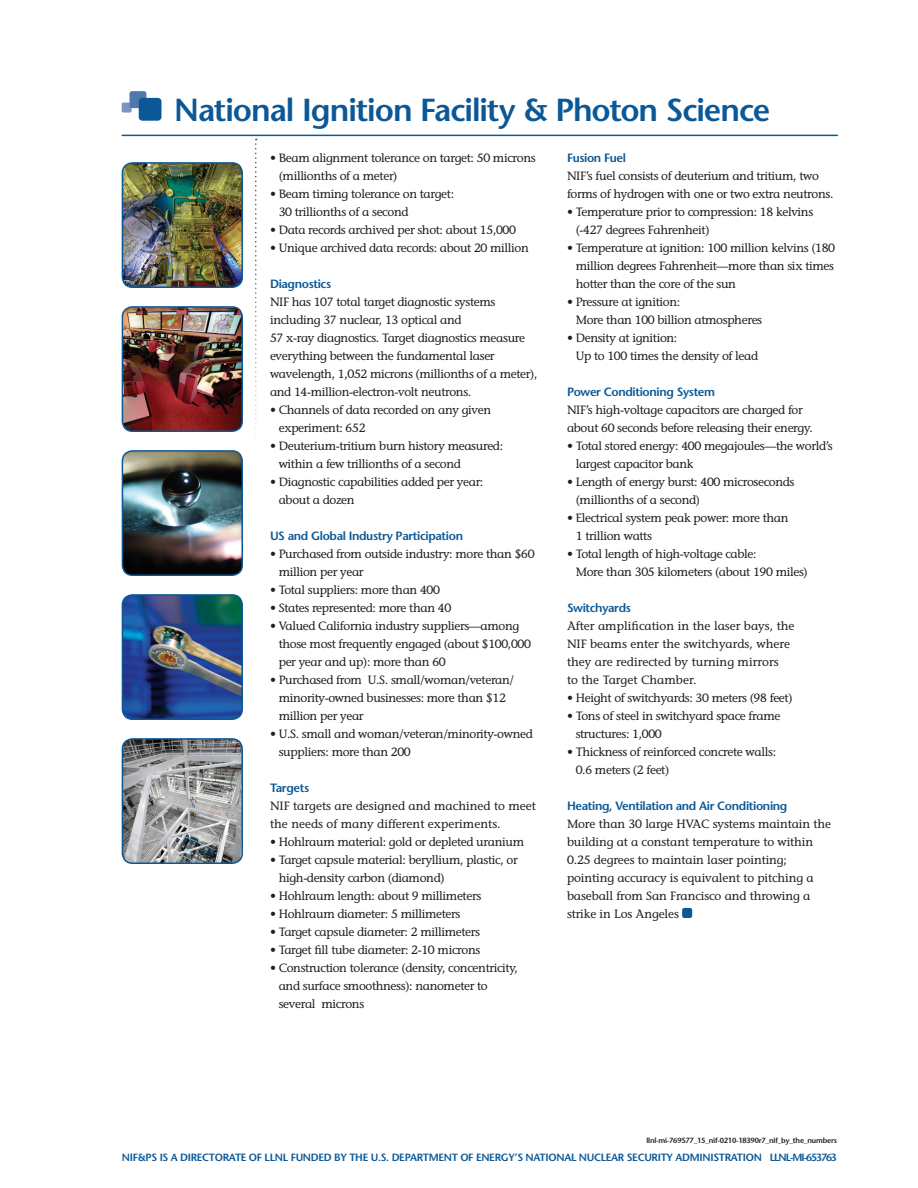
<style>
.page{position:relative;width:918px;height:1188px;background:#fff}
.page>*{position:absolute;margin:0;border:0;box-sizing:border-box;transform-origin:0 0}
.t1{font:600 31.8px "Stone Sans";letter-spacing:-.03em;color:#0c5896}
.BODY_COPY{font:500 12px/18px "Stone Informal Std";letter-spacing:-.03em;color:#231f20}
.BODY_COPY-2{font:500 12px/18px "Stone Informal Std";letter-spacing:-.01em;color:#231f20}
.BODY_COPY-3{font:500 12px/18px "Stone Informal Std";color:#231f20}
.BODY_COPY-4{font:600 12px "Stone Sans Std";letter-spacing:-.03em;color:#0c5896}
.t2{font:600 10.5px "Stone Sans Std";letter-spacing:-.03em;color:#0c5896}
.t3{font:600 7.5px "Stone Sans Std";letter-spacing:-.03em;color:#231f20}
</style>
<div class="page">
<hr style="left:122px;top:135px;width:715px;height:1px;background:#0c5896">
<svg style="left:255px;top:139px;width:2px;height:299px"></svg>
<div style="left:122px;top:103px;width:10px;height:10px;background:#7b96c1;border-radius:2px"></div>
<div style="left:129px;top:91px;width:17px;height:17px;background:#4f79ae;border-radius:3px"></div>
<div style="left:139px;top:98px;width:23px;height:23px;background:#0c5896;border-radius:4px"></div>
<div style="left:682px;top:908px;width:10px;height:10px;background:#0c5896;border-radius:2px"></div>
<img style="left:122px;top:163px;width:120px;height:124px">
<div style="left:122px;top:162px;width:121px;height:126px;border:2px solid #0c5896;border-radius:10px"></div>
<img style="left:122px;top:307px;width:120px;height:124px">
<div style="left:122px;top:306px;width:121px;height:126px;border:2px solid #0c5896;border-radius:10px"></div>
<img style="left:122px;top:451px;width:120px;height:124px">
<div style="left:122px;top:450px;width:121px;height:126px;border:2px solid #0c5896;border-radius:10px"></div>
<img style="left:122px;top:739px;width:120px;height:124px">
<div style="left:122px;top:738px;width:121px;height:126px;border:2px solid #0c5896;border-radius:10px"></div>
<img style="left:122px;top:595px;width:120px;height:124px">
<div style="left:122px;top:594px;width:121px;height:126px;border:2px solid #0c5896;border-radius:10px"></div>
<h1 class="t1" style="left:174px;top:90px;width:597px">National Ignition Facility &amp; Photon Science</h1>
<p class="BODY_COPY" style="left:279px;top:149px;width:258px;text-indent:-9px">• Beam alignment tolerance on target: 50 microns (millionths of a meter)</p>
<p class="BODY_COPY" style="left:279px;top:185px;width:177px;text-indent:-9px">• Beam timing tolerance on target:<br>30 trillionths of a second</p>
<p class="BODY_COPY" style="left:270px;top:221px;width:248px">• Data records archived per shot: about 15,000</p>
<p class="BODY_COPY" style="left:270px;top:239px;width:260px">• Unique archived data records: about 20 million</p>
<p class="BODY_COPY-4" style="left:270px;top:277px;width:63px">Diagnostics</p>
<p class="BODY_COPY" style="left:270px;top:293px;width:227px">NIF has 107 total target diagnostic systems including 37 nuclear, 13 optical and</p>
<p class="BODY_COPY" style="left:270px;top:329px;width:269px">57 x-ray diagnostics. Target diagnostics measure everything between the fundamental laser wavelength, 1,052 microns (millionths of a meter), and 14-million-electron-volt neutrons.</p>
<p class="BODY_COPY" style="left:279px;top:401px;width:214px;text-indent:-9px">• Channels of data recorded on any given experiment: 652</p>
<p class="BODY_COPY" style="left:279px;top:437px;width:226px;text-indent:-9px">• Deuterium-tritium burn history measured: within a few trillionths of a second</p>
<p class="BODY_COPY" style="left:279px;top:473px;width:206px;text-indent:-9px">• Diagnostic capabilities added per year: about a dozen</p>
<p class="BODY_COPY-4" style="left:270px;top:529px;width:195px">US and Global Industry Participation</p>
<p class="BODY_COPY" style="left:279px;top:545px;width:257px;text-indent:-9px">• Purchased from outside industry: more than $60 million per year</p>
<p class="BODY_COPY" style="left:270px;top:581px;width:172px">• Total suppliers: more than 400</p>
<p class="BODY_COPY" style="left:270px;top:599px;width:183px">• States represented: more than 40</p>
<p class="BODY_COPY" style="left:279px;top:617px;width:254px;text-indent:-9px">• Valued California industry suppliers—among those most frequently engaged (about $100,000 per year and up): more than 60</p>
<p class="BODY_COPY" style="left:279px;top:671px;width:237px;text-indent:-9px">• Purchased from U.S. small/woman/veteran/ minority-owned businesses: more than $12 million per year</p>
<p class="BODY_COPY" style="left:279px;top:725px;width:256px;text-indent:-9px">• U.S. small and woman/veteran/minority-owned suppliers: more than 200</p>
<p class="BODY_COPY-4" style="left:270px;top:781px;width:41px">Targets</p>
<p class="BODY_COPY-3" style="left:270px;top:797px;width:268px">NIF targets are designed and machined to meet the needs of many different experiments.</p>
<p class="BODY_COPY" style="left:270px;top:833px;width:256px">• Hohlraum material: gold or depleted uranium</p>
<p class="BODY_COPY" style="left:279px;top:851px;width:240px;text-indent:-9px">• Target capsule material: beryllium, plastic, or high-density carbon (diamond)</p>
<p class="BODY_COPY" style="left:270px;top:887px;width:213px">• Hohlraum length: about 9 millimeters</p>
<p class="BODY_COPY" style="left:270px;top:905px;width:192px">• Hohlraum diameter: 5 millimeters</p>
<p class="BODY_COPY" style="left:270px;top:923px;width:212px">• Target capsule diameter: 2 millimeters</p>
<p class="BODY_COPY" style="left:270px;top:941px;width:212px">• Target fill tube diameter: 2-10 microns</p>
<p class="BODY_COPY" style="left:279px;top:959px;width:241px;text-indent:-9px">• Construction tolerance (density, concentricity, and surface smoothness): nanometer to several microns</p>
<p class="BODY_COPY-4" style="left:567px;top:151px;width:61px">Fusion Fuel</p>
<p class="BODY_COPY" style="left:567px;top:167px;width:268px">NIF’s fuel consists of deuterium and tritium, two forms of hydrogen with one or two extra neutrons.</p>
<p class="BODY_COPY" style="left:576px;top:203px;width:239px;text-indent:-9px">• Temperature prior to compression: 18 kelvins (-427 degrees Fahrenheit)</p>
<p class="BODY_COPY" style="left:576px;top:239px;width:261px;text-align:justify;text-indent:-9px">• Temperature at ignition: 100 million kelvins (180 million degrees Fahrenheit—more than six times hotter than the core of the sun</p>
<p class="BODY_COPY" style="left:576px;top:293px;width:188px;text-indent:-9px">• Pressure at ignition:<br>More than 100 billion atmospheres</p>
<p class="BODY_COPY" style="left:576px;top:329px;width:184px;text-indent:-9px">• Density at ignition:<br>Up to 100 times the density of lead</p>
<p class="BODY_COPY-4" style="left:567px;top:385px;width:150px">Power Conditioning System</p>
<p class="BODY_COPY" style="left:567px;top:401px;width:247px">NIF’s high-voltage capacitors are charged for about 60 seconds before releasing their energy.</p>
<p class="BODY_COPY" style="left:576px;top:437px;width:259px;text-indent:-9px">• Total stored energy: 400 megajoules—the world’s largest capacitor bank</p>
<p class="BODY_COPY" style="left:576px;top:473px;width:220px;text-indent:-9px">• Length of energy burst: 400 microseconds (millionths of a second)</p>
<p class="BODY_COPY" style="left:576px;top:509px;width:214px;text-indent:-9px">• Electrical system peak power: more than<br>1 trillion watts</p>
<p class="BODY_COPY" style="left:576px;top:545px;width:234px;text-indent:-9px">• Total length of high-voltage cable:<br>More than 305 kilometers (about 190 miles)</p>
<p class="BODY_COPY-4" style="left:567px;top:601px;width:66px">Switchyards</p>
<p class="BODY_COPY-3" style="left:567px;top:617px;width:229px">After amplification in the laser bays, the NIF beams enter the switchyards, where they are redirected by turning mirrors<br>to the Target Chamber.</p>
<p class="BODY_COPY" style="left:567px;top:689px;width:227px">• Height of switchyards: 30 meters (98 feet)</p>
<p class="BODY_COPY" style="left:576px;top:707px;width:206px;text-indent:-9px">• Tons of steel in switchyard space frame structures: 1,000</p>
<p class="BODY_COPY" style="left:576px;top:743px;width:202px;text-indent:-9px">• Thickness of reinforced concrete walls:<br>0.6 meters (2 feet)</p>
<p class="BODY_COPY-4" style="left:567px;top:799px;width:222px">Heating, Ventilation and Air Conditioning</p>
<p class="BODY_COPY-2" style="left:567px;top:815px;width:266px">More than 30 large HVAC systems maintain the building at a constant temperature to within 0.25 degrees to maintain laser pointing; pointing accuracy is equivalent to pitching a baseball from San Francisco and throwing a strike in Los Angeles</p>
<p class="t3" style="left:646px;top:1136px;width:192px">llnl-mi-769577_15_nif-0210-18390r7_nif_by_the_numbers</p>
<p class="t2" style="left:122px;top:1151px;width:717px">NIF&amp;PS IS A DIRECTORATE OF LLNL FUNDED BY THE U.S. DEPARTMENT OF ENERGY’S NATIONAL NUCLEAR SECURITY ADMINISTRATION LLNL-MI-653763</p>
</div>
